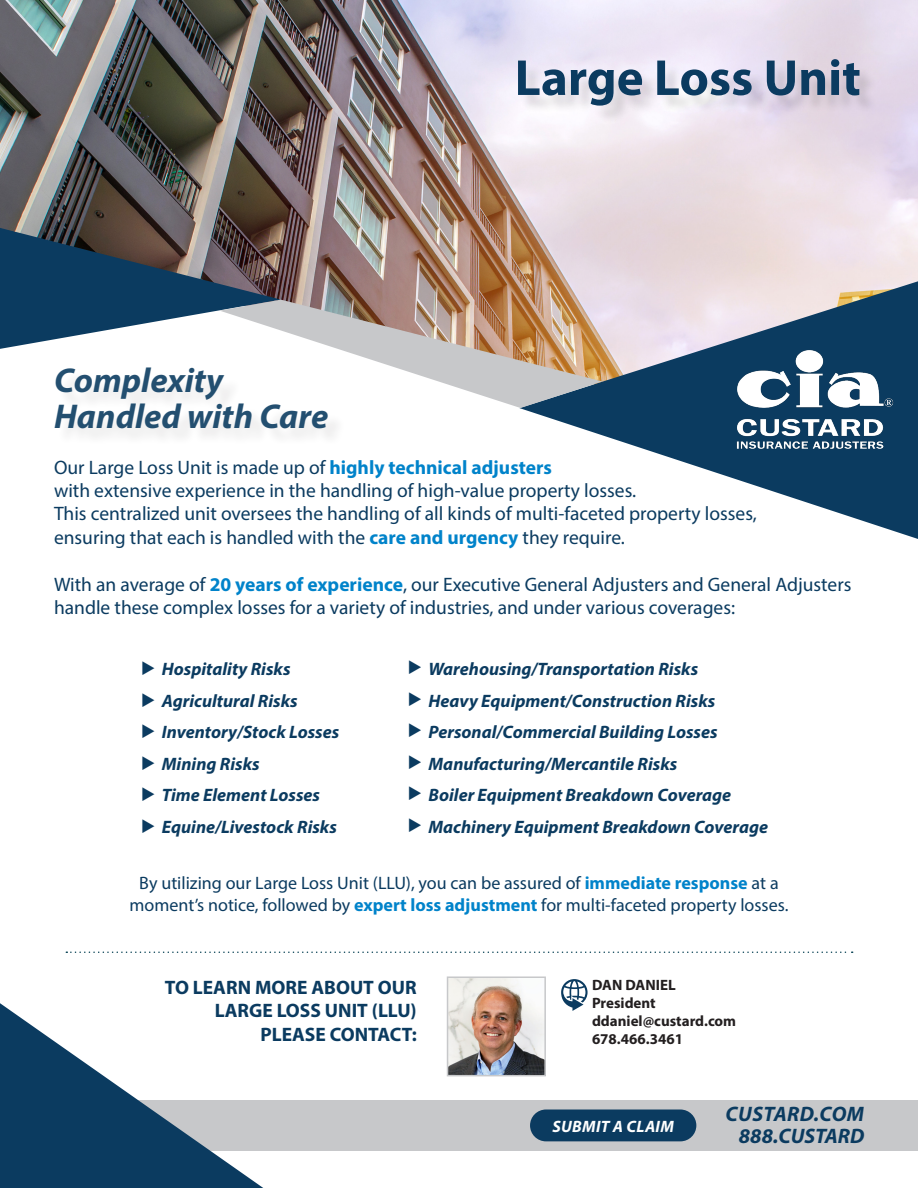
<style>
.page{position:relative;width:918px;height:1188px;background:#fff}
.page>*{position:absolute;margin:0;border:0;box-sizing:border-box;transform-origin:0 0}
.Very_big_title{font:700 51px "Myriad Pro";color:#0b3b60}
.Medium_title{font:italic 700 34.5px "Myriad Pro";color:#234f70}
.Regular_Title{font:italic 700 21px "Myriad Pro";letter-spacing:.02em;color:#0b3b60}
.Regular_Title-2{font:italic 700 21px "Myriad Pro";color:#0b3b60}
.Bold_Paragraph{font:19.5px "Myriad Pro";color:#0b3b60}
.Bold_Paragraph-2{font:700 19.5px "Myriad Pro";color:#0b3b60}
.t1{font:italic 700 18px "Myriad Pro";color:#0b3b60}
.Bold_Paragraph-3{font:18px "Myriad Pro";color:#0b3b60}
.Regular_Title-3{font:italic 700 16.5px "Myriad Pro";letter-spacing:.02em;color:#fff}
.t2{font:700 15px "Myriad Pro";color:#231f20}
.s1{font-weight:700;color:#0083ca}
</style>
<div class="page">
<div style="left:13px;top:1100px;width:905px;height:51px;background:#c7c8ca"></div>
<img style="left:0;top:0;width:918px;height:281px">
<svg style="left:519px;top:281px;width:399px;height:258px"></svg>
<svg style="left:0;top:1003px;width:263px;height:185px"></svg>
<svg style="left:66px;top:952px;width:787px;height:1px"></svg>
<div style="left:57px;top:370px;width:289px;height:77px;background:#fafafa"></div>
<div style="left:520px;top:62px;width:358px;height:63px;background:#231f20;opacity:.15"></div>
<img style="left:699px;top:336px;width:209px;height:129px">
<img style="left:0;top:228px;width:603px;height:180px">
<img style="left:450px;top:979px;width:93px;height:94px">
<div style="left:447px;top:976px;width:99px;height:100px;border:2px solid #c7c8ca"></div>
<svg style="left:561px;top:979px;width:27px;height:32px"></svg>
<div style="left:530px;top:1110px;width:166px;height:31px;background:#0b3b60;border-radius:16px"></div>
<p class="Medium_title" style="left:54px;top:358px;width:171px">Complexity</p>
<p class="Medium_title" style="left:54px;top:394px;width:276px">Handled with Care</p>
<p class="Very_big_title" style="left:515px;top:45px;width:348px">Large Loss Unit</p>
<p class="Bold_Paragraph" style="left:54px;top:455px;width:500px">Our Large Loss Unit is made up of <span class="s1">highly technical adjusters</span></p>
<p class="Bold_Paragraph" style="left:54px;top:478px;width:584px">with extensive experience in the handling of high-value property losses.</p>
<p class="Bold_Paragraph" style="left:54px;top:502px;width:704px">This centralized unit oversees the handling of all kinds of multi-faceted property losses,</p>
<p class="Bold_Paragraph" style="left:54px;top:525px;width:572px">ensuring that each is handled with the <span class="s1">care and urgency</span> they require.</p>
<p class="Bold_Paragraph" style="left:54px;top:572px;width:799px">With an average of <span class="s1">20 years of experience</span>, our Executive General Adjusters and General Adjusters</p>
<p class="Bold_Paragraph" style="left:54px;top:595px;width:683px">handle these complex losses for a variety of industries, and under various coverages:</p>
<p class="t1" style="left:141px;top:657px;width:151px">◆ Hospitality Risks</p>
<p class="t1" style="left:141px;top:689px;width:158px">◆ Agricultural Risks</p>
<p class="t1" style="left:141px;top:720px;width:200px">◆ Inventory/Stock Losses</p>
<p class="t1" style="left:141px;top:752px;width:120px">◆ Mining Risks</p>
<p class="t1" style="left:141px;top:783px;width:180px">◆ Time Element Losses</p>
<p class="t1" style="left:141px;top:815px;width:197px">◆ Equine/Livestock Risks</p>
<p class="t1" style="left:408px;top:657px;width:292px">◆ Warehousing/Transportation Risks</p>
<p class="t1" style="left:408px;top:689px;width:309px">◆ Heavy Equipment/Construction Risks</p>
<p class="t1" style="left:408px;top:720px;width:311px">◆ Personal/Commercial Building Losses</p>
<p class="t1" style="left:408px;top:752px;width:271px">◆ Manufacturing/Mercantile Risks</p>
<p class="t1" style="left:408px;top:783px;width:325px">◆ Boiler Equipment Breakdown Coverage</p>
<p class="t1" style="left:408px;top:815px;width:362px">◆ Machinery Equipment Breakdown Coverage</p>
<p class="Bold_Paragraph-3" style="left:139px;top:872px;width:641px">By utilizing our Large Loss Unit (LLU), you can be assured of <span class="s1">immediate response</span> at a</p>
<p class="Bold_Paragraph-3" style="left:130px;top:893px;width:660px">moment’s notice, followed by <span class="s1">expert loss adjustment</span> for multi-faceted property losses.</p>
<p class="Bold_Paragraph-2" style="left:165px;top:974px;width:253px">TO LEARN MORE ABOUT OUR</p>
<p class="Bold_Paragraph-2" style="left:215px;top:998px;width:204px">LARGE LOSS UNIT (LLU)</p>
<p class="Bold_Paragraph-2" style="left:260px;top:1021px;width:158px">PLEASE CONTACT:</p>
<p class="t2" style="left:592px;top:976px;width:85px">DAN DANIEL</p>
<p class="t2" style="left:592px;top:994px;width:65px">President</p>
<p class="t2" style="left:592px;top:1012px;width:146px">ddaniel@custard.com</p>
<p class="t2" style="left:592px;top:1030px;width:93px">678.466.3461</p>
<p class="Regular_Title-3" style="left:552px;top:1116px;width:123px">SUBMIT A CLAIM</p>
<p class="Regular_Title" style="left:726px;top:1100px;width:140px">CUSTARD.COM</p>
<p class="Regular_Title-2" style="left:739px;top:1123px;width:127px">888.CUSTARD</p>
</div>
